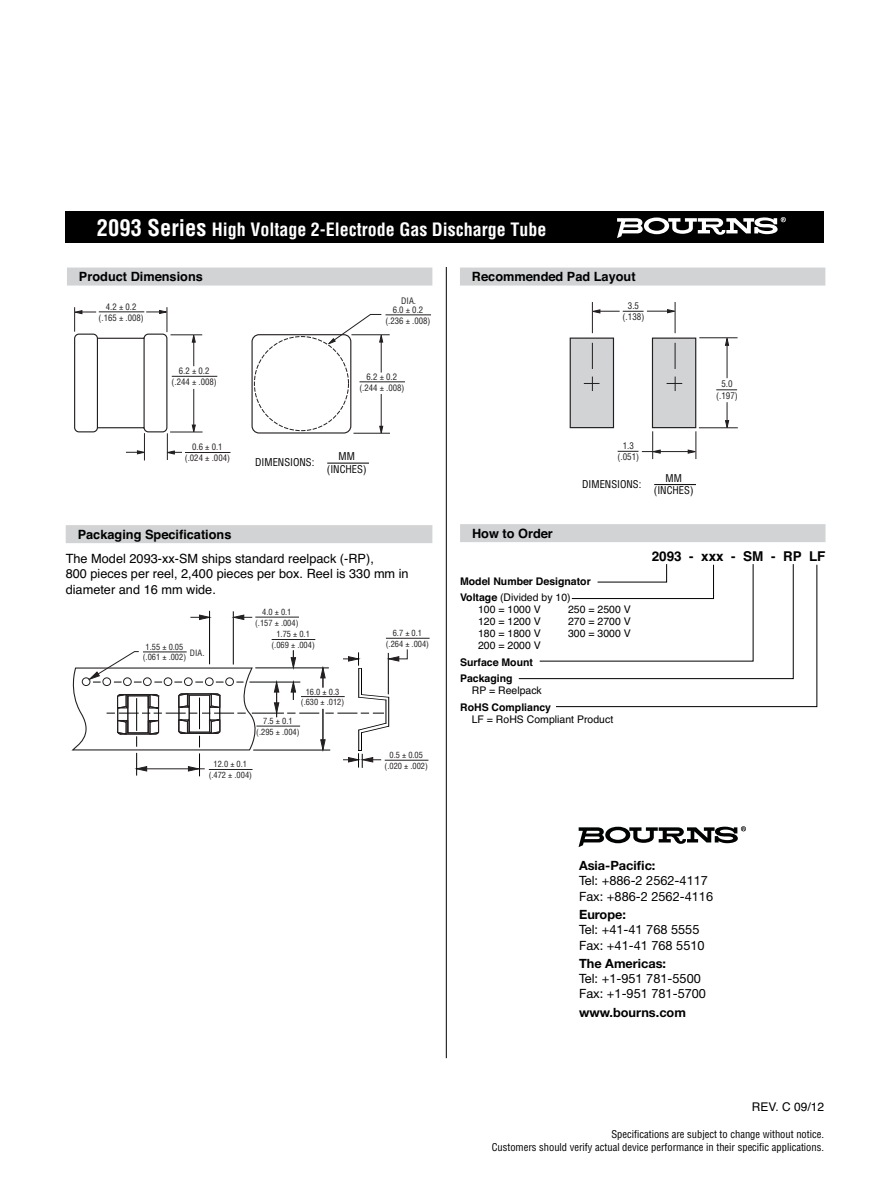
<style>
.page{position:relative;width:891px;height:1188px;background:#fff}
.page>*{position:absolute;margin:0;border:0;box-sizing:border-box;transform-origin:0 0}
.t1{font:700 condensed 18px "Helvetica";color:#fff}
.t2{font:700 13.5px "Helvetica";color:#000}
.t3{font:12.75px/15.3px "Helvetica";color:#000}
.t4{font:12.75px/15.3px "Helvetica Neue";color:#000}
.t5{font:700 12.75px "Helvetica";color:#000}
.t6{font:700 12.75px "Helvetica Neue";color:#000}
.t7{font:12px "Helvetica";color:#000}
.t8{font:condensed 10.5px/12.6px "Helvetica";color:#000;text-align:center}
.t9{font:10.5px "Helvetica";color:#000}
.t10{font:700 10.5px/16.5px "Helvetica";color:#000}
.t11{font:condensed 9px/11.2px "Helvetica";color:#231f20;text-align:center}
.t12{font:condensed 8.7px/10.9px "Helvetica";color:#231f20;text-align:center}
.t13{font:condensed 8.55px "Helvetica";color:#231f20}
.t14{font:condensed 8.4px/10.5px "Helvetica";color:#231f20;text-align:center}
.s1{font-size:22.5px}
.s2{font-weight:400}
</style>
<div class="page">
<div style="left:65px;top:212px;width:759px;height:31px;background:#000"></div>
<div style="left:67px;top:268px;width:365px;height:18px;background:#d1d3d4"></div>
<div style="left:460px;top:524px;width:366px;height:18px;background:#d1d3d4"></div>
<svg style="left:518px;top:564px;width:300px;height:143px"></svg>
<div style="left:460px;top:268px;width:365px;height:18px;background:#d1d3d4"></div>
<div style="left:66px;top:525px;width:366px;height:18px;background:#d1d3d4"></div>
<hr style="left:351px;top:335px;width:39px;height:1px;background:#231f20">
<hr style="left:353px;top:433px;width:37px;height:1px;background:#231f20">
<svg style="left:74px;top:307px;width:309px;height:153px"></svg>
<hr style="left:185px;top:452px;width:45px;height:1px;background:#231f20">
<hr style="left:172px;top:376px;width:45px;height:1px;background:#231f20">
<hr style="left:359px;top:381px;width:46px;height:1px;background:#231f20">
<hr style="left:386px;top:315px;width:45px;height:1px;background:#231f20">
<hr style="left:99px;top:311px;width:45px;height:1px;background:#231f20">
<div style="left:652px;top:338px;width:44px;height:90px;background:#d1d3d4"></div>
<div style="left:652px;top:338px;width:44px;height:90px;border:1px solid #231f20"></div>
<div style="left:570px;top:338px;width:43px;height:90px;background:#d1d3d4"></div>
<div style="left:570px;top:338px;width:44px;height:90px;border:1px solid #231f20"></div>
<hr style="left:675px;top:302px;width:1px;height:31px;background:#231f20">
<hr style="left:592px;top:302px;width:1px;height:31px;background:#231f20">
<svg style="left:675px;top:343px;width:1px;height:26px"></svg>
<svg style="left:592px;top:343px;width:1px;height:26px"></svg>
<svg style="left:651px;top:431px;width:10px;height:28px"></svg>
<svg style="left:688px;top:431px;width:9px;height:28px"></svg>
<hr style="left:642px;top:451px;width:52px;height:1px;background:#231f20">
<hr style="left:699px;top:338px;width:39px;height:1px;background:#231f20">
<hr style="left:699px;top:428px;width:39px;height:1px;background:#231f20">
<svg style="left:725px;top:337px;width:4px;height:9px"></svg>
<svg style="left:725px;top:402px;width:4px;height:27px"></svg>
<hr style="left:727px;top:343px;width:1px;height:35px;background:#231f20">
<svg style="left:584px;top:377px;width:16px;height:14px"></svg>
<svg style="left:667px;top:377px;width:15px;height:14px"></svg>
<svg style="left:618px;top:451px;width:20px;height:1px"></svg>
<svg style="left:716px;top:389px;width:21px;height:1px"></svg>
<svg style="left:591px;top:309px;width:85px;height:4px"></svg>
<hr style="left:233px;top:611px;width:1px;height:54px;background:#010202">
<hr style="left:209px;top:611px;width:1px;height:53px;background:#010202">
<hr style="left:253px;top:750px;width:77px;height:1px;background:#040909">
<hr style="left:255px;top:668px;width:74px;height:1px;background:#040909">
<svg style="left:274px;top:680px;width:5px;height:37px"></svg>
<hr style="left:252px;top:713px;width:32px;height:1px;background:#040909">
<hr style="left:249px;top:682px;width:51px;height:1px;background:#040909">
<svg style="left:72px;top:615px;width:190px;height:161px"></svg>
<svg style="left:287px;top:649px;width:121px;height:119px"></svg>
<hr style="left:255px;top:617px;width:44px;height:1px;background:#231f20">
<hr style="left:143px;top:652px;width:44px;height:1px;background:#231f20">
<hr style="left:386px;top:638px;width:44px;height:1px;background:#231f20">
<hr style="left:256px;top:726px;width:44px;height:1px;background:#231f20">
<hr style="left:301px;top:696px;width:44px;height:1px;background:#231f20">
<hr style="left:385px;top:760px;width:43px;height:1px;background:#231f20">
<hr style="left:209px;top:769px;width:44px;height:1px;background:#231f20">
<hr style="left:272px;top:639px;width:43px;height:1px;background:#231f20">
<hr style="left:446px;top:267px;width:1px;height:791px;background:#000">
<svg style="left:617px;top:217px;width:169px;height:21px"></svg>
<hr style="left:327px;top:463px;width:42px;height:1px;background:#000">
<hr style="left:654px;top:484px;width:42px;height:1px;background:#000">
<svg style="left:579px;top:826px;width:167px;height:21px"></svg>
<h1 class="t1" style="left:97px;top:223px;width:451px"><span class="s1">2093 Series</span> High Voltage 2-Electrode Gas Discharge Tube</h1>
<p class="t5" style="left:79px;top:272px;width:125px">Product Dimensions</p>
<p class="t5" style="left:472px;top:272px;width:165px">Recommended Pad Layout</p>
<p class="t12" style="left:99px;top:302px;width:47px">4.2 ± 0.2 (.165 ± .008)</p>
<p class="t12" style="left:401px;top:296px;width:16px">DIA.</p>
<p class="t12" style="left:385px;top:305px;width:47px">6.0 ± 0.2 (.236 ± .008)</p>
<p class="t12" style="left:172px;top:366px;width:47px">6.2 ± 0.2 (.244 ± .008)</p>
<p class="t12" style="left:359px;top:372px;width:47px">6.2 ± 0.2 (.244 ± .008)</p>
<p class="t12" style="left:185px;top:442px;width:47px">0.6 ± 0.1 (.024 ± .004)</p>
<p class="t8" style="left:255px;top:457px;width:61px">DIMENSIONS:</p>
<p class="t8" style="left:327px;top:451px;width:41px">MM (INCHES)</p>
<p class="t5" style="left:78px;top:529px;width:155px">Packaging Specifications</p>
<p class="t3" style="left:66px;top:552px;width:344px">The Model 2093-xx-SM ships standard reelpack (-RP),<br>800 pieces per reel, 2,400 pieces per box. Reel is 330 mm in diameter and 16 mm wide.</p>
<p class="t14" style="left:143px;top:642px;width:45px">1.55 ± 0.05 (.061 ± .002)</p>
<p class="t13" style="left:190px;top:649px;width:16px">DIA.</p>
<p class="t14" style="left:255px;top:607px;width:45px">4.0 ± 0.1 (.157 ± .004)</p>
<p class="t14" style="left:272px;top:630px;width:45px">1.75 ± 0.1 (.069 ± .004)</p>
<p class="t14" style="left:301px;top:687px;width:45px">16.0 ± 0.3 (.630 ± .012)</p>
<p class="t14" style="left:256px;top:716px;width:45px">7.5 ± 0.1 (.295 ± .004)</p>
<p class="t14" style="left:386px;top:629px;width:45px">6.7 ± 0.1 (.264 ± .004)</p>
<p class="t14" style="left:389px;top:751px;width:35px">0.5 ± 0.05</p>
<p class="t14" style="left:214px;top:760px;width:35px">12.0 ± 0.1</p>
<p class="t14" style="left:385px;top:761px;width:45px">(.020 ± .002)</p>
<p class="t14" style="left:209px;top:770px;width:45px">(.472 ± .004)</p>
<p class="t5" style="left:472px;top:529px;width:82px">How to Order</p>
<p class="t11" style="left:623px;top:301px;width:23px">3.5 (.138)</p>
<p class="t11" style="left:618px;top:441px;width:23px">1.3 (.051)</p>
<p class="t8" style="left:582px;top:479px;width:61px">DIMENSIONS:</p>
<p class="t8" style="left:654px;top:473px;width:41px">MM (INCHES)</p>
<p class="t11" style="left:716px;top:379px;width:23px">5.0 (.197)</p>
<p class="t2" style="left:652px;top:551px;width:175px">2093 - xxx - SM - RP LF</p>
<p class="t10" style="left:460px;top:574px;width:132px">Model Number Designator<br>Voltage <span class="s2">(Divided by 10)</span></p>
<p class="t9" style="left:478px;top:606px;width:64px">100 = 1000 V</p>
<p class="t9" style="left:568px;top:606px;width:64px">250 = 2500 V</p>
<p class="t9" style="left:478px;top:618px;width:64px">120 = 1200 V</p>
<p class="t9" style="left:568px;top:618px;width:64px">270 = 2700 V</p>
<p class="t9" style="left:478px;top:630px;width:64px">180 = 1800 V</p>
<p class="t9" style="left:568px;top:630px;width:64px">300 = 3000 V</p>
<p class="t9" style="left:478px;top:642px;width:64px">200 = 2000 V</p>
<p class="t10" style="left:460px;top:655px;width:74px">Surface Mount<br>Packaging</p>
<p class="t9" style="left:472px;top:687px;width:72px">RP = Reelpack</p>
<p class="t10" style="left:460px;top:700px;width:93px">RoHS Compliancy</p>
<p class="t9" style="left:472px;top:715px;width:143px">LF = RoHS Compliant Product</p>
<p class="t6" style="left:579px;top:861px;width:78px">Asia-Pacific:</p>
<p class="t4" style="left:579px;top:873px;width:136px">Tel: +886-2 2562-4117<br>Fax: +886-2 2562-4116</p>
<p class="t6" style="left:579px;top:910px;width:48px">Europe:</p>
<p class="t4" style="left:579px;top:922px;width:127px">Tel: +41-41 768 5555<br>Fax: +41-41 768 5510</p>
<p class="t6" style="left:579px;top:959px;width:89px">The Americas:</p>
<p class="t4" style="left:579px;top:971px;width:128px">Tel: +1-951 781-5500<br>Fax: +1-951 781-5700</p>
<p class="t6" style="left:579px;top:1008px;width:108px">www.bourns.com</p>
<p class="t7" style="left:752px;top:1103px;width:74px">REV. C 09/12</p>
<p class="t8" style="left:492px;top:1129px;width:334px;text-align:right">Specifications are subject to change without notice.<br>Customers should verify actual device performance in their specific applications.</p>
</div>
